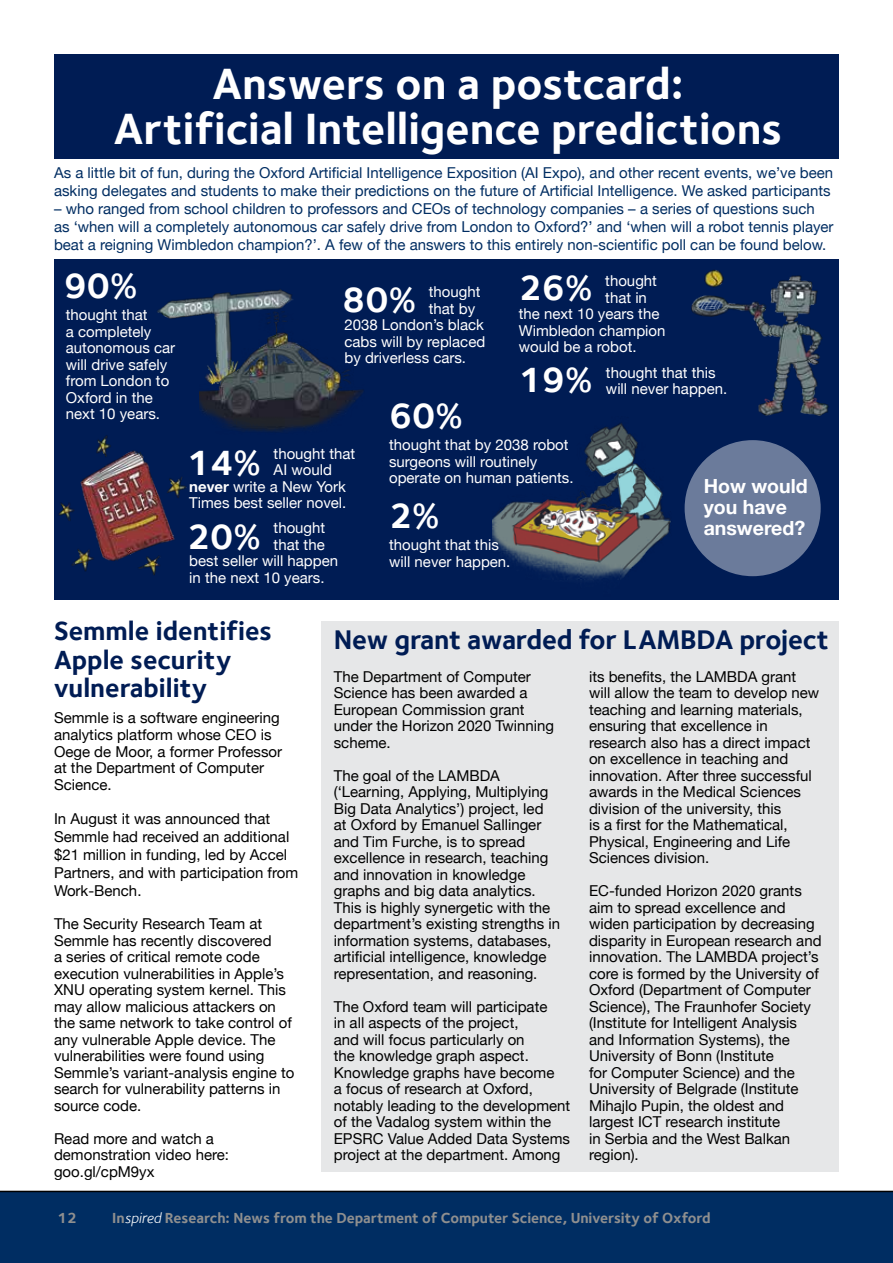
<style>
.page{position:relative;width:893px;height:1263px;background:#fff}
.page>*{position:absolute;margin:0;border:0;box-sizing:border-box;transform-origin:0 0}
.t1{font:700 45px/45px "Foundry Sterling";color:#fff;text-align:center}
.t2{font:700 36px "Foundry Sterling";color:#fff}
.t3{font:700 27.75px "Foundry Sterling";letter-spacing:-.01em;color:#001c54}
.t4{font:700 27px/28.5px "Foundry Sterling";color:#001c54}
.t5{font:700 19.5px/21px "Helvetica Neue";color:#fff}
.t6{font:15px/16.5px "Helvetica Neue";color:#000}
.t7{font:15px/18px "Helvetica Neue";color:#002d62}
.t8{font:15px/16.5px "Helvetica Neue";color:#fff}
.t9{font:700 15px "Foundry Sterling";letter-spacing:-.005em;color:#8f8f8f}
.s1{font-weight:700}
.s2{font-weight:400;font-style:italic;color:#fff}
</style>
<div class="page">
<div style="left:0;top:1191px;width:893px;height:72px;background:#002d62"></div>
<div style="left:54px;top:54px;width:785px;height:546px;background:#001c54"></div>
<div style="left:685px;top:440px;width:136px;height:136px;background:#6b7b9b;border-radius:50%"></div>
<div style="left:32px;top:159px;width:819px;height:100px;background:#fff"></div>
<div style="left:321px;top:621px;width:518px;height:550px;background:#e6e7e8"></div>
<img style="left:157px;top:289px;width:135px;height:105px">
<img style="left:58px;top:435px;width:129px;height:141px">
<img style="left:492px;top:423px;width:179px;height:157px">
<img style="left:691px;top:270px;width:138px;height:146px">
<img style="left:200px;top:298px;width:164px;height:134px">
<h1 class="t1" style="left:114px;top:61px;width:670px">Answers on a postcard:<br>Artificial Intelligence predictions</h1>
<p class="t7" style="left:54px;top:165px;width:781px">As a little bit of fun, during the Oxford Artificial Intelligence Exposition (AI Expo), and other recent events, we’ve been asking delegates and students to make their predictions on the future of Artificial Intelligence. We asked participants</p>
<p class="t7" style="left:54px;top:201px;width:781px">– who ranged from school children to professors and CEOs of technology companies – a series of questions such as ‘when will a completely autonomous car safely drive from London to Oxford?’ and ‘when will a robot tennis player beat a reigning Wimbledon champion?’. A few of the answers to this entirely non-scientific poll can be found below.</p>
<h2 class="t2" style="left:64px;top:264px;width:75px">90%</h2>
<p class="t8" style="left:66px;top:307px;width:111px">thought that<br>a completely autonomous car will drive safely from London to<br>Oxford in the next 10 years.</p>
<h2 class="t2" style="left:342px;top:278px;width:75px">80%</h2>
<p class="t8" style="left:429px;top:284px;width:53px">thought</p>
<p class="t8" style="left:429px;top:301px;width:48px">that by</p>
<p class="t8" style="left:344px;top:317px;width:141px">2038 London’s black</p>
<p class="t8" style="left:344px;top:334px;width:142px">cabs will by replaced</p>
<p class="t8" style="left:344px;top:350px;width:123px">by driverless cars.</p>
<h2 class="t2" style="left:389px;top:394px;width:75px">60%</h2>
<h2 class="t2" style="left:519px;top:267px;width:75px">26%</h2>
<p class="t8" style="left:605px;top:274px;width:53px">thought</p>
<p class="t8" style="left:605px;top:290px;width:43px">that in</p>
<p class="t8" style="left:519px;top:307px;width:142px">the next 10 years the</p>
<p class="t8" style="left:519px;top:323px;width:148px">Wimbledon champion</p>
<p class="t8" style="left:519px;top:340px;width:119px">would be a robot.</p>
<h2 class="t2" style="left:519px;top:358px;width:75px">19%</h2>
<p class="t8" style="left:606px;top:365px;width:123px">thought that this will never happen.</p>
<h2 class="t2" style="left:187px;top:441px;width:75px">14%</h2>
<p class="t8" style="left:274px;top:446px;width:83px">thought that</p>
<p class="t8" style="left:274px;top:462px;width:60px">AI would</p>
<p class="t8" style="left:189px;top:479px;width:158px"><span class="s1">never</span> write a New York</p>
<p class="t8" style="left:189px;top:495px;width:159px">Times best seller novel.</p>
<h2 class="t2" style="left:187px;top:515px;width:75px">20%</h2>
<p class="t8" style="left:274px;top:520px;width:53px">thought</p>
<p class="t8" style="left:274px;top:537px;width:53px">that the</p>
<p class="t8" style="left:189px;top:553px;width:150px">best seller will happen</p>
<p class="t8" style="left:189px;top:570px;width:137px">in the next 10 years.</p>
<p class="t8" style="left:389px;top:437px;width:186px">thought that by 2038 robot surgeons will routinely operate on human patients.</p>
<h2 class="t2" style="left:389px;top:494px;width:52px">2%</h2>
<p class="t8" style="left:389px;top:537px;width:123px">thought that this will never happen.</p>
<h3 class="t5" style="left:704px;top:476px;width:105px">How would you have answered?</h3>
<h3 class="t4" style="left:54px;top:617px;width:220px">Semmle identifies<br>Apple security vulnerability</h3>
<p class="t6" style="left:54px;top:711px;width:230px">Semmle is a software engineering analytics platform whose CEO is<br>Oege de Moor, a former Professor at the Department of Computer<br>Science.</p>
<p class="t6" style="left:54px;top:810px;width:246px;line-height:18px">In August it was announced that<br>Semmle had received an additional $21 million in funding, led by Accel<br>Partners, and with participation from<br>Work-Bench.</p>
<p class="t6" style="left:54px;top:916px;width:242px">The Security Research Team at<br>Semmle has recently discovered<br>a series of critical remote code execution vulnerabilities in Apple’s<br>XNU operating system kernel. This may allow malicious attackers on the same network to take control of any vulnerable Apple device. The vulnerabilities were found using<br>Semmle’s variant-analysis engine to search for vulnerability patterns in source code.</p>
<p class="t6" style="left:54px;top:1131px;width:177px">Read more and watch a demonstration video here: goo.gl/cpM9yx</p>
<h3 class="t3" style="left:334px;top:623px;width:497px">New grant awarded for LAMBDA project</h3>
<p class="t6" style="left:334px;top:669px;width:222px">The Department of Computer<br>Science has been awarded a<br>European Commission grant under the Horizon 2020 Twinning scheme.</p>
<p class="t6" style="left:334px;top:768px;width:228px">The goal of the LAMBDA (‘Learning, Applying, Multiplying<br>Big Data Analytics’) project, led<br>at Oxford by Emanuel Sallinger and Tim Furche, is to spread excellence in research, teaching and innovation in knowledge graphs and big data analytics.<br>This is highly synergetic with the department’s existing strengths in information systems, databases, artificial intelligence, knowledge representation, and reasoning.</p>
<p class="t6" style="left:334px;top:999px;width:238px">The Oxford team will participate<br>in all aspects of the project,<br>and will focus particularly on<br>the knowledge graph aspect.<br>Knowledge graphs have become<br>a focus of research at Oxford, notably leading to the development of the Vadalog system within the<br>EPSRC Value Added Data Systems project at the department. Among</p>
<p class="t6" style="left:589px;top:669px;width:232px">its benefits, the LAMBDA grant will allow the team to develop new teaching and learning materials, ensuring that excellence in research also has a direct impact on excellence in teaching and innovation. After three successful awards in the Medical Sciences division of the university, this<br>is a first for the Mathematical,<br>Physical, Engineering and Life<br>Sciences division.</p>
<p class="t6" style="left:589px;top:884px;width:234px">EC-funded Horizon 2020 grants aim to spread excellence and widen participation by decreasing disparity in European research and innovation. The LAMBDA project’s core is formed by the University of<br>Oxford (Department of Computer<br>Science), The Fraunhofer Society (Institute for Intelligent Analysis and Information Systems), the<br>University of Bonn (Institute<br>for Computer Science) and the<br>University of Belgrade (Institute<br>Mihajlo Pupin, the oldest and largest ICT research institute<br>in Serbia and the West Balkan region).</p>
<p class="t9" style="left:57px;top:1209px;width:21px">12</p>
<p class="t9" style="left:112px;top:1209px;width:600px">In<span class="s2">spired</span> Research: News from the Department of Computer Science, University of Oxford</p>
</div>
